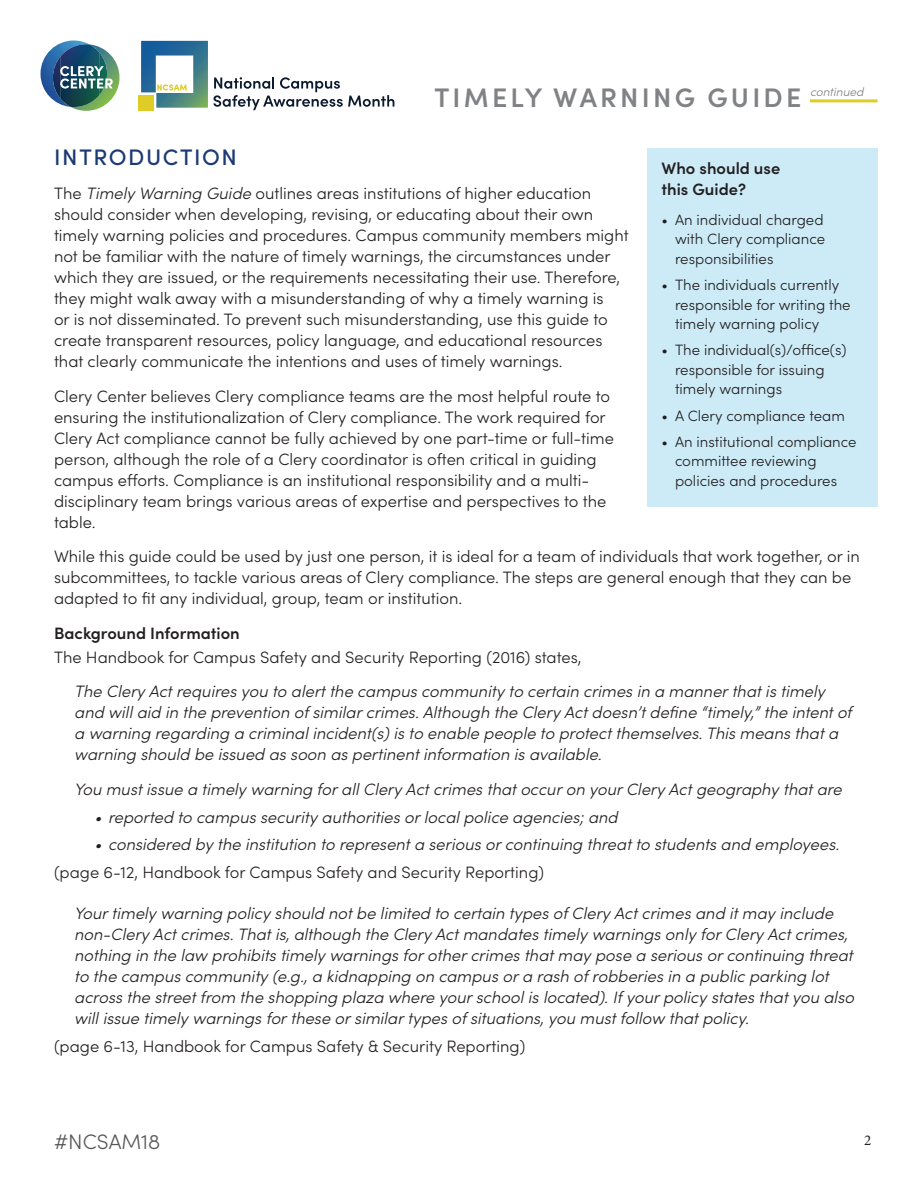
<style>
.page{position:relative;width:918px;height:1188px;background:#fff}
.page>*{position:absolute;margin:0;border:0;box-sizing:border-box;transform-origin:0 0}
.t1{font:600 26.85px "Sofia Pro";letter-spacing:.12em;color:#808285}
.Subhead_1{font:500 22.5px "Sofia Pro";letter-spacing:.07em;color:#1c3a73}
.t2{font:300 21px "Sofia Pro";color:#57585a}
.Body_Text{font:300 16.5px/21px "Sofia Pro";color:#231f20}
.Body_Text-2{font:italic 300 16.5px/21px "Sofia Pro";color:#231f20}
.Subhead_2{font:600 16.5px/21px "Sofia Pro";color:#231f20}
.t3{font:300 15px/19.5px "Sofia Pro";color:#231f20}
.t4{font:15px "Minion Pro";color:#231f20}
.t5{font:italic 300 12px "Sofia Pro";color:#808285}
.s1{font-style:italic}
</style>
<div class="page">
<img style="left:41px;top:40px;width:79px;height:71px">
<hr style="left:810px;top:99px;width:68px;height:3px;background:#e0cc26">
<div style="left:138px;top:96px;width:16px;height:15px;background:#e0cc26"></div>
<svg style="left:141px;top:41px;width:253px;height:69px"></svg>
<div style="left:647px;top:148px;width:231px;height:359px;background:#ccebf7"></div>
<p class="t1" style="left:434px;top:77px;width:369px">TIMELY WARNING GUIDE</p>
<p class="t5" style="left:810px;top:83px;width:55px">continued</p>
<p class="Subhead_1" style="left:54px;top:140px;width:184px">INTRODUCTION</p>
<p class="Body_Text" style="left:54px;top:182px;width:576px">The <span class="s1">Timely Warning Guide</span> outlines areas institutions of higher education should consider when developing, revising, or educating about their own timely warning policies and procedures. Campus community members might not be familiar with the nature of timely warnings, the circumstances under which they are issued, or the requirements necessitating their use. Therefore, they might walk away with a misunderstanding of why a timely warning is<br>or is not disseminated. To prevent such misunderstanding, use this guide to create transparent resources, policy language, and educational resources that clearly communicate the intentions and uses of timely warnings.</p>
<p class="Body_Text" style="left:54px;top:384px;width:561px">Clery Center believes Clery compliance teams are the most helpful route to ensuring the institutionalization of Clery compliance. The work required for Clery Act compliance cannot be fully achieved by one part-time or full-time person, although the role of a Clery coordinator is often critical in guiding campus efforts. Compliance is an institutional responsibility and a multi&shy;disciplinary team brings various areas of expertise and perspectives to the table.</p>
<p class="Body_Text" style="left:54px;top:545px;width:807px">While this guide could be used by just one person, it is ideal for a team of individuals that work together, or in subcommittees, to tackle various areas of Clery compliance. The steps are general enough that they can be adapted to fit any individual, group, team or institution.</p>
<p class="Subhead_2" style="left:54px;top:621px;width:187px">Background Information</p>
<p class="Body_Text" style="left:54px;top:646px;width:529px">The Handbook for Campus Safety and Security Reporting (2016) states,</p>
<p class="Body_Text-2" style="left:74px;top:680px;width:779px">The Clery Act requires you to alert the campus community to certain crimes in a manner that is timely and will aid in the prevention of similar crimes. Although the Clery Act doesn’t define “timely,” the intent of a warning regarding a criminal incident(s) is to enable people to protect themselves. This means that a warning should be issued as soon as pertinent information is available.</p>
<p class="Body_Text-2" style="left:74px;top:778px;width:769px">You must issue a timely warning for all Clery Act crimes that occur on your Clery Act geography that are</p>
<p class="Body_Text-2" style="left:94px;top:805px;width:525px">• reported to campus security authorities or local police agencies; and</p>
<p class="Body_Text-2" style="left:94px;top:833px;width:746px">• considered by the institution to represent a serious or continuing threat to students and employees.</p>
<p class="Body_Text" style="left:54px;top:861px;width:492px">(page 6-12, Handbook for Campus Safety and Security Reporting)</p>
<p class="Body_Text-2" style="left:74px;top:902px;width:781px">Your timely warning policy should not be limited to certain types of Clery Act crimes and it may include non-Clery Act crimes. That is, although the Clery Act mandates timely warnings only for Clery Act crimes, nothing in the law prohibits timely warnings for other crimes that may pose a serious or continuing threat to the campus community (e.g., a kidnapping on campus or a rash of robberies in a public parking lot across the street from the shopping plaza where your school is located). If your policy states that you also will issue timely warnings for these or similar types of situations, you must follow that policy.</p>
<p class="Body_Text" style="left:54px;top:1035px;width:473px">(page 6-13, Handbook for Campus Safety &amp; Security Reporting)</p>
<p class="Subhead_2" style="left:662px;top:157px;width:120px">Who should use this Guide?</p>
<p class="t3" style="left:675px;top:209px;width:152px;text-align:justify;text-indent:-14px">• An individual charged with Clery compliance responsibilities</p>
<p class="t3" style="left:675px;top:274px;width:177px;text-indent:-14px">• The individuals currently responsible for writing the timely warning policy</p>
<p class="t3" style="left:675px;top:340px;width:173px;text-indent:-14px">• The individual(s)/office(s) responsible for issuing timely warnings</p>
<p class="t3" style="left:662px;top:405px;width:185px">• A Clery compliance team</p>
<p class="t3" style="left:675px;top:431px;width:183px;text-indent:-14px">• An institutional compliance committee reviewing policies and procedures</p>
<p class="t2" style="left:54px;top:1127px;width:108px">#NCSAM18</p>
<p class="t4" style="left:864px;top:1130px;width:9px">2</p>
</div>
